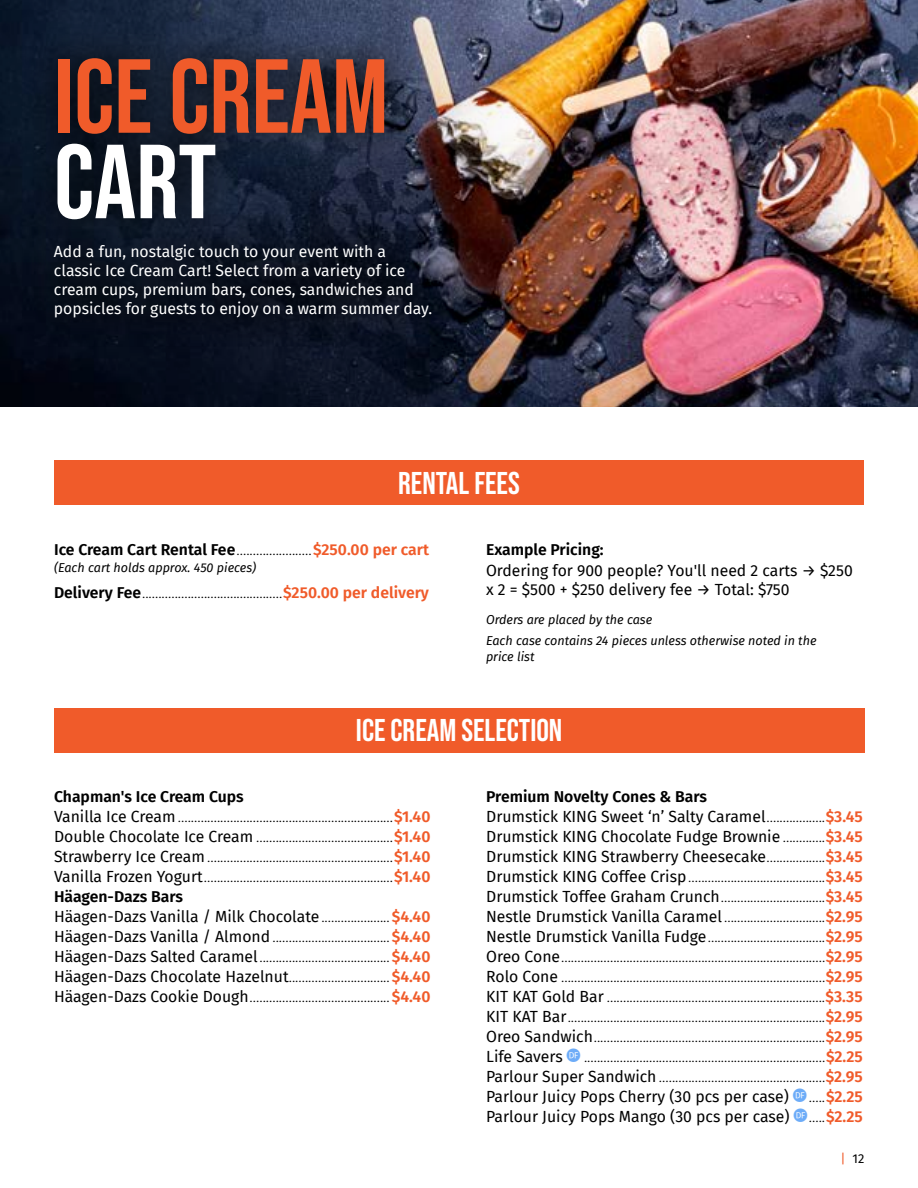
<style>
.page{position:relative;width:918px;height:1188px;background:#fff}
.page>*{position:absolute;margin:0;border:0;box-sizing:border-box;transform-origin:0 0}
.t1{font:105px "Bebas Neue";color:#f05b2a}
.t2{font:105px "Bebas Neue";color:#fff}
.t3{font:31.5px "Bebas Neue";color:#fff}
.t4{font:300 15.75px/20px "Fira Sans";color:#000}
.t5{font:15.75px/18.9px "Fira Sans";color:#fff}
.t6{font:15.75px/18.9px "Fira Sans";color:#000}
.t7{font:600 15.75px "Fira Sans";color:#000}
.t8{font:12.75px "Fira Sans";color:#000}
.t9{font:italic 12.6px/21.9px "Fira Sans";color:#000}
.s1{font-weight:600}
.s2{font-weight:600;color:#f05b2a}
.s3{font-weight:400}
.s4{font-family:"Glyphter";font-weight:400;font-size:13.5px;color:#6dacf8}
.s5{color:#f05b2a}
</style>
<div class="page">
<img style="left:666px;top:0;width:252px;height:406px">
<img style="left:0;top:0;width:666px;height:406px">
<div style="left:54px;top:708px;width:810px;height:45px;background:#f05b2a"></div>
<div style="left:54px;top:461px;width:810px;height:44px;background:#f05b2a"></div>
<div style="left:20px;top:22px;width:444px;height:330px;background:#000;opacity:.76"></div>
<h1 class="t1" style="left:54px;top:37px;width:336px">ICE CREAM</h1>
<h1 class="t2" style="left:54px;top:122px;width:164px">CART</h1>
<p class="t5" style="left:54px;top:242px;width:380px">Add a fun, nostalgic touch to your event with a classic Ice Cream Cart! Select from a variety of ice cream cups, premium bars, cones, sandwiches and popsicles for guests to enjoy on a warm summer day.</p>
<h2 class="t3" style="left:398px;top:465px;width:123px">RENTAL FEES</h2>
<p class="t4" style="left:54px;top:539px;width:377px"><span class="s1">Ice Cream Cart Rental Fee</span>.......................<span class="s2">$250.00 per cart</span></p>
<p class="t9" style="left:54px;top:557px;width:204px">(Each cart holds approx. 450 pieces)</p>
<p class="t4" style="left:54px;top:582px;width:377px"><span class="s1">Delivery Fee</span>...........................................<span class="s2">$250.00 per delivery</span></p>
<p class="t7" style="left:486px;top:537px;width:119px">Example Pricing:</p>
<p class="t6" style="left:486px;top:561px;width:368px">Ordering for 900 people? You'll need 2 carts → $250 x 2 = $500 + $250 delivery fee → Total: $750</p>
<p class="t9" style="left:486px;top:608px;width:332px">Orders are placed by the case<br>Each case contains 24 pieces unless otherwise noted in the</p>
<p class="t9" style="left:486px;top:645px;width:50px">price list</p>
<h2 class="t3" style="left:356px;top:713px;width:208px">ICE CREAM SELECTION</h2>
<p class="t4" style="left:54px;top:787px;width:378px"><span class="s1">Chapman's Ice Cream Cups<br></span><span class="s3">Vanilla Ice Cream</span> ..................................................................<span class="s2">$1.40<br></span><span class="s3">Double Chocolate Ice Cream</span> ..........................................<span class="s2">$1.40<br></span><span class="s3">Strawberry Ice Cream</span> .........................................................<span class="s2">$1.40<br></span><span class="s3">Vanilla Frozen Yogurt</span>..........................................................<span class="s2">$1.40<br></span><span class="s1">Häagen-Dazs Bars<br></span><span class="s3">Häagen-Dazs Vanilla / Milk Chocolate</span>.....................<span class="s2">$4.40<br></span><span class="s3">Häagen-Dazs Vanilla / Almond</span>....................................<span class="s2">$4.40<br></span><span class="s3">Häagen-Dazs Salted Caramel</span>........................................<span class="s2">$4.40<br></span><span class="s3">Häagen-Dazs Chocolate Hazelnut</span>...............................<span class="s2">$4.40<br></span><span class="s3">Häagen-Dazs Cookie Dough</span>...........................................<span class="s2">$4.40</span></p>
<p class="t4" style="left:486px;top:787px;width:378px"><span class="s1">Premium Novelty Cones &amp; Bars<br></span><span class="s3">Drumstick KING Sweet ‘n’ Salty Caramel</span>..................<span class="s2">$3.45<br></span><span class="s3">Drumstick KING Chocolate Fudge Brownie</span> .............<span class="s2">$3.45<br></span><span class="s3">Drumstick KING Strawberry Cheesecake</span>..................<span class="s2">$3.45<br></span><span class="s3">Drumstick KING Coffee Crisp</span>..........................................<span class="s2">$3.45<br></span><span class="s3">Drumstick Toffee Graham Crunch</span>................................<span class="s2">$3.45<br></span><span class="s3">Nestle Drumstick Vanilla Caramel</span>...............................<span class="s2">$2.95<br></span><span class="s3">Nestle Drumstick Vanilla Fudge</span>....................................<span class="s2">$2.95<br></span><span class="s3">Oreo Cone</span>.................................................................................<span class="s2">$2.95<br></span><span class="s3">Rolo Cone</span> .................................................................................<span class="s2">$2.95<br></span><span class="s3">KIT KAT Gold Bar</span> ...................................................................<span class="s2">$3.35<br></span><span class="s3">KIT KAT Bar</span>...............................................................................<span class="s2">$2.95<br></span><span class="s3">Oreo Sandwich</span>.......................................................................<span class="s2">$2.95<br></span><span class="s3">Life Savers</span> <span class="s4">B</span> ..........................................................................<span class="s2">$2.25<br></span><span class="s3">Parlour Super Sandwich</span> ...................................................<span class="s2">$2.95<br></span><span class="s3">Parlour Juicy Pops Cherry (30 pcs per case)</span> <span class="s4">B</span> .....<span class="s2">$2.25<br></span><span class="s3">Parlour Juicy Pops Mango (30 pcs per case)</span> <span class="s4">B</span>.....<span class="s2">$2.25</span></p>
<p class="t8" style="left:841px;top:1149px;width:25px"><span class="s5">|</span> 12</p>
</div>
